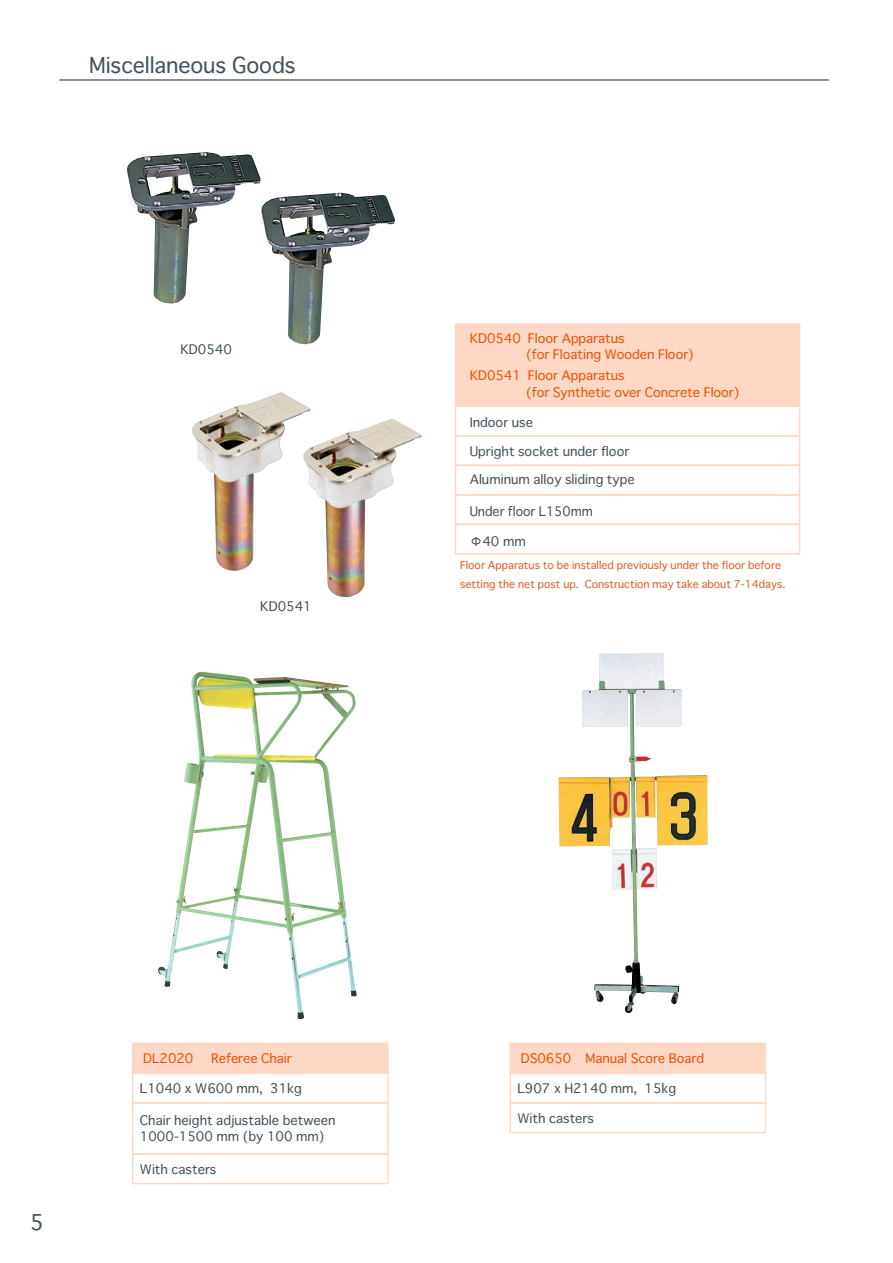
<style>
.page{position:relative;width:893px;height:1263px;background:#fff}
.page>*{position:absolute;margin:0;border:0;box-sizing:border-box;transform-origin:0 0}
.t1{font:21.3px "Osaka";letter-spacing:-.005em;color:#425159}
.t2{font:21px "Osaka";color:#425159}
.t3{font:12.75px/16.5px "Osaka";color:#425159}
.t4{font:12.75px/16.5px "Osaka";letter-spacing:-.005em;color:#ed5200}
.t5{font:10.5px/18.3px "Osaka";color:#e75824}
</style>
<div class="page">
<hr style="left:60px;top:80px;width:769px;height:1px;background:#231f20">
<div style="left:132px;top:1042px;width:257px;height:32px;background:#ffd8c5;border:2px solid #ffd8c5"></div>
<div style="left:132px;top:1102px;width:257px;height:52px;border:2px solid #ffd8c5"></div>
<div style="left:132px;top:1153px;width:257px;height:31px;border:2px solid #ffd8c5"></div>
<div style="left:509px;top:1042px;width:257px;height:32px;background:#ffd8c5;border:2px solid #ffd8c5"></div>
<div style="left:509px;top:1102px;width:257px;height:31px;border:2px solid #ffd8c5"></div>
<div style="left:455px;top:323px;width:345px;height:84px;background:#ffd8c5;border:2px solid #ffd8c5"></div>
<div style="left:455px;top:435px;width:345px;height:31px;border:2px solid #ffd8c5"></div>
<div style="left:455px;top:465px;width:345px;height:31px;border:2px solid #ffd8c5"></div>
<div style="left:455px;top:494px;width:345px;height:31px;border:2px solid #ffd8c5"></div>
<div style="left:455px;top:524px;width:345px;height:31px;border:2px solid #ffd8c5"></div>
<img style="left:192px;top:393px;width:119px;height:178px">
<img style="left:302px;top:419px;width:120px;height:178px">
<img style="left:158px;top:672px;width:199px;height:347px">
<img style="left:558px;top:653px;width:150px;height:360px">
<img style="left:127px;top:152px;width:134px;height:152px">
<img style="left:261px;top:193px;width:134px;height:151px">
<h1 class="t1" style="left:89px;top:51px;width:208px">Miscellaneous Goods</h1>
<p class="t3" style="left:180px;top:340px;width:53px">KD0540</p>
<p class="t3" style="left:260px;top:598px;width:53px">KD0541</p>
<p class="t4" style="left:526px;top:329px;width:169px;text-indent:-57px">KD0540 Floor Apparatus<br>(for Floating Wooden Floor)</p>
<p class="t4" style="left:526px;top:367px;width:215px;text-indent:-57px">KD0541 Floor Apparatus<br>(for Synthetic over Concrete Floor)</p>
<p class="t3" style="left:470px;top:413px;width:65px">Indoor use</p>
<p class="t3" style="left:470px;top:437px;width:167px;line-height:27.9px">Upright socket under floor<br>Aluminum alloy sliding type</p>
<p class="t3" style="left:470px;top:503px;width:125px">Under floor L150mm</p>
<p class="t3" style="left:470px;top:532px;width:58px">Φ40 mm</p>
<p class="t5" style="left:460px;top:556px;width:327px">Floor Apparatus to be installed previously under the floor before setting the net post up. Construction may take about 7-14days.</p>
<h2 class="t2" style="left:30px;top:1209px;width:16px">5</h2>
<p class="t4" style="left:143px;top:1050px;width:52px">DL2020</p>
<p class="t4" style="left:211px;top:1050px;width:82px">Referee Chair</p>
<p class="t3" style="left:140px;top:1080px;width:163px">L1040 x W600 mm, 31kg</p>
<p class="t3" style="left:140px;top:1111px;width:197px">Chair height adjustable between<br>1000-1500 mm (by 100 mm)</p>
<p class="t3" style="left:140px;top:1160px;width:78px">With casters</p>
<p class="t4" style="left:521px;top:1050px;width:185px">DS0650 Manual Score Board</p>
<p class="t3" style="left:517px;top:1080px;width:160px">L907 x H2140 mm, 15kg</p>
<p class="t3" style="left:517px;top:1109px;width:78px">With casters</p>
</div>
